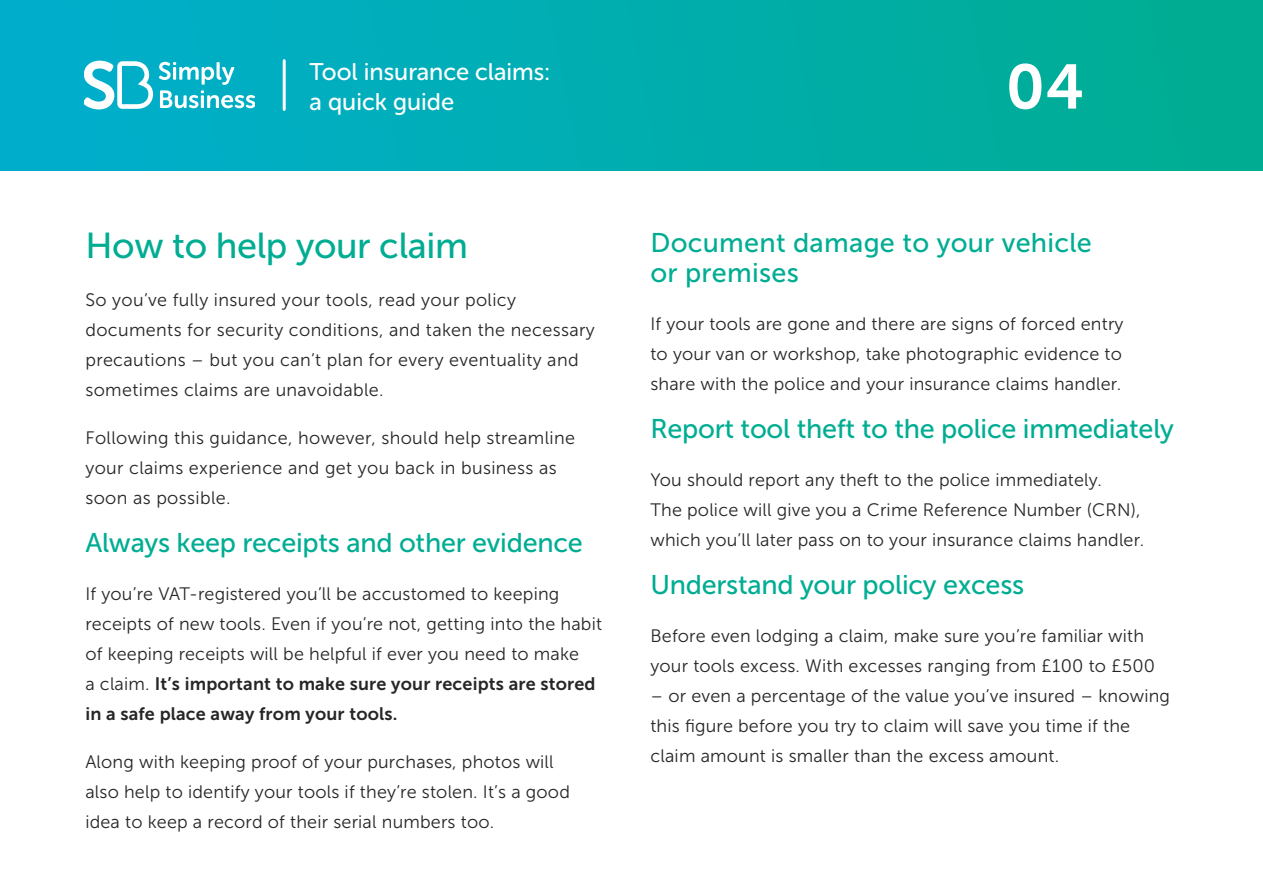
<style>
.page{position:relative;width:1263px;height:893px;background:#fff}
.page>*{position:absolute;margin:0;border:0;box-sizing:border-box;transform-origin:0 0}
.t1{font:62.55px "Museo Sans 700";color:#fff}
.t2{font:36px "Museo Sans 500";letter-spacing:-.01em;color:#00ad93}
.t3{font:27px "Museo Sans 500";letter-spacing:-.01em;color:#00ad93}
.t4{font:27px/30px "Museo Sans 500";letter-spacing:.01em;color:#00ad93}
.t5{font:24px/30px "Museo Sans Rounded 500";color:#fff}
.t6{font:18px/30px "Museo Sans 300";letter-spacing:.01em;color:#262626}
.t7{font:18px/30px "Museo Sans 700";letter-spacing:.01em;color:#262626}
.s1{font-family:"Museo Sans 300"}
</style>
<div class="page">
<div style="left:0;top:0;width:1263px;height:170px;background:linear-gradient(to right,#00aece,#00ad90)"></div>
<svg style="left:159px;top:62px;width:95px;height:46px"></svg>
<svg style="left:85px;top:61px;width:68px;height:48px"></svg>
<hr style="left:283px;top:61px;width:3px;height:48px;background:#fff">
<h3 class="t5" style="left:310px;top:57px;width:242px">Tool insurance claims: a quick guide</h3>
<h1 class="t1" style="left:1006px;top:52px;width:80px">04</h1>
<h2 class="t2" style="left:85px;top:226px;width:384px">How to help your claim</h2>
<p class="t6" style="left:85px;top:285px;width:511px">So you’ve fully insured your tools, read your policy documents for security conditions, and taken the necessary precautions – but you can’t plan for every eventuality and sometimes claims are unavoidable.</p>
<p class="t6" style="left:85px;top:423px;width:491px">Following this guidance, however, should help streamline your claims experience and get you back in business as soon as possible.</p>
<h3 class="t3" style="left:85px;top:528px;width:499px">Always keep receipts and other evidence</h3>
<p class="t6" style="left:85px;top:579px;width:518px">If you’re VAT-registered you’ll be accustomed to keeping receipts of new tools. Even if you’re not, getting into the habit of keeping receipts will be helpful if ever you need to make</p>
<p class="t7" style="left:85px;top:669px;width:512px"><span class="s1">a claim.</span> It’s important to make sure your receipts are stored in a safe place away from your tools.</p>
<p class="t6" style="left:85px;top:747px;width:486px">Along with keeping proof of your purchases, photos will also help to identify your tools if they’re stolen. It’s a good idea to keep a record of their serial numbers too.</p>
<h3 class="t4" style="left:650px;top:228px;width:443px">Document damage to your vehicle or premises</h3>
<p class="t6" style="left:650px;top:309px;width:475px;text-align:justify">If your tools are gone and there are signs of forced entry to your van or workshop, take photographic evidence to share with the police and your insurance claims handler.</p>
<h3 class="t3" style="left:650px;top:414px;width:525px">Report tool theft to the police immediately</h3>
<p class="t6" style="left:650px;top:465px;width:495px">You should report any theft to the police immediately.<br>The police will give you a Crime Reference Number (CRN), which you’ll later pass on to your insurance claims handler.</p>
<h3 class="t3" style="left:650px;top:570px;width:375px">Understand your policy excess</h3>
<p class="t6" style="left:650px;top:621px;width:506px">Before even lodging a claim, make sure you’re familiar with your tools excess. With excesses ranging from £100 to £500</p>
<p class="t6" style="left:650px;top:681px;width:521px">– or even a percentage of the value you’ve insured – knowing this figure before you try to claim will save you time if the claim amount is smaller than the excess amount.</p>
</div>
